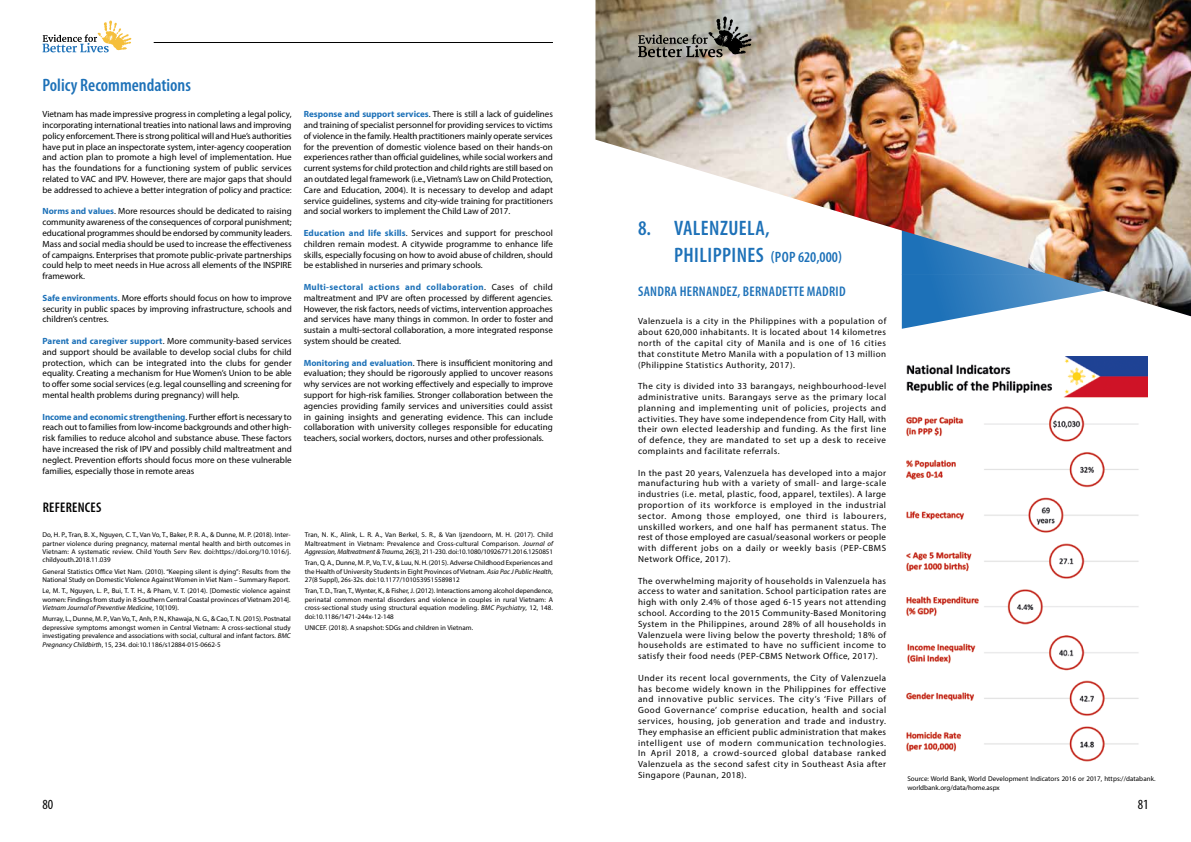
<style>
.page{position:relative;width:1191px;height:842px;background:#fff}
.page>*{position:absolute;margin:0;border:0;box-sizing:border-box;transform-origin:0 0}
.t1{font:600 condensed 21px "Myriad Pro";letter-spacing:.02em;color:#1d71b8}
.t2{font:600 condensed 18px "Myriad Pro";color:#1d71b8}
.t3{font:600 condensed 15px "Myriad Pro";color:#1d71b8}
.t4{font:600 condensed 14px "Myriad Pro";letter-spacing:.02em;color:#1d71b8}
.t5{font:600 condensed 14px "Myriad Pro";letter-spacing:.02em;color:#000}
.t6{font:condensed 14px "Myriad Pro";color:#000}
.t7{font:9px/10.8px "Myriad Pro";color:#000;text-align:justify}
.t8{font:7px/8.4px "Myriad Pro";color:#000;text-align:justify}
.s1{font-weight:700;color:#1d71b8}
.s2{font-style:italic}
.s3{font-size:21px}
</style>
<div class="page">
<img style="left:906px;top:357px;width:241px;height:405px">
<svg style="left:902px;top:316px;width:289px;height:13px"></svg>
<img style="left:595px;top:0;width:596px;height:316px">
<svg style="left:638px;top:17px;width:113px;height:40px;background:#848178"></svg>
<hr style="left:154px;top:42px;width:399px;height:1px;background:#000">
<svg style="left:43px;top:21px;width:88px;height:31px"></svg>
<h2 class="t2" style="left:43px;top:74px;width:150px">Policy Recommendations</h2>
<p class="t7" style="left:43px;top:109px;width:251px">Vietnam has made impressive progress in completing a legal policy, incorporating international treaties into national laws and improving policy enforcement. There is strong political will and Hue’s authorities have put in place an inspectorate system, inter-agency cooperation and action plan to promote a high level of implementation. Hue has the foundations for a functioning system of public services related to VAC and IPV. However, there are major gaps that should be addressed to achieve a better integration of policy and practice:</p>
<p class="t7" style="left:43px;top:206px;width:251px"><span class="s1">Norms and values</span>. More resources should be dedicated to raising community awareness of the consequences of corporal punishment; educational programmes should be endorsed by community leaders.<br>Mass and social media should be used to increase the effectiveness of campaigns. Enterprises that promote public-private partnerships could help to meet needs in Hue across all elements of the INSPIRE framework.</p>
<p class="t7" style="left:43px;top:292px;width:251px"><span class="s1">Safe environments</span>. More efforts should focus on how to improve security in public spaces by improving infrastructure, schools and children’s centres.</p>
<p class="t7" style="left:43px;top:335px;width:251px"><span class="s1">Parent and caregiver support</span>. More community-based services and support should be available to develop social clubs for child protection, which can be integrated into the clubs for gender equality. Creating a mechanism for Hue Women’s Union to be able to offer some social services (e.g. legal counselling and screening for mental health problems during pregnancy) will help.</p>
<p class="t7" style="left:43px;top:411px;width:251px"><span class="s1">Income and economic strengthening</span>. Further effort is necessary to reach out to families from low-income backgrounds and other high&shy;risk families to reduce alcohol and substance abuse. These factors have increased the risk of IPV and possibly child maltreatment and neglect. Prevention efforts should focus more on these vulnerable families, especially those in remote areas</p>
<h3 class="t5" style="left:43px;top:499px;width:60px">REFERENCES</h3>
<p class="t8" style="left:43px;top:531px;width:250px">Do, H. P., Tran, B. X., Nguyen, C. T., Van Vo, T., Baker, P. R. A., &amp; Dunne, M. P. (2018). Inter&shy;partner violence during pregnancy, maternal mental health and birth outcomes in Vietnam: A systematic review. Child Youth Serv Rev. doi:https://doi.org/10.1016/j. childyouth.2018.11.039</p>
<p class="t8" style="left:43px;top:567px;width:250px">General Statistics Office Viet Nam. (2010). “Keeping silent is dying”: Results from the<br>National Study on Domestic Violence Against Women in Viet Nam – Summary Report.</p>
<p class="t8" style="left:43px;top:587px;width:250px">Le, M. T., Nguyen, L. P., Bui, T. T. H., &amp; Pham, V. T. (2014). [Domestic violence against women: Findings from study in 8 Southern Central Coastal provinces of Vietnam 2014].<br><span class="s2">Vietnam Journal of Preventive Medicine</span>, 10(109).</p>
<p class="t8" style="left:43px;top:615px;width:250px">Murray, L., Dunne, M. P., Van Vo, T., Anh, P. N., Khawaja, N. G., &amp; Cao, T. N. (2015). Postnatal depressive symptoms amongst women in Central Vietnam: A cross-sectional study investigating prevalence and associations with social, cultural and infant factors. <span class="s2">BMC Pregnancy Childbirth</span>, 15, 234. doi:10.1186/s12884-015-0662-5</p>
<p class="t7" style="left:304px;top:109px;width:251px"><span class="s1">Response and support services</span>. There is still a lack of guidelines and training of specialist personnel for providing services to victims of violence in the family. Health practitioners mainly operate services for the prevention of domestic violence based on their hands-on experiences rather than official guidelines, while social workers and current systems for child protection and child rights are still based on an outdated legal framework (i.e., Vietnam’s Law on Child Protection, Care and Education, 2004). It is necessary to develop and adapt service guidelines, systems and city-wide training for practitioners and social workers to implement the Child Law of 2017.</p>
<p class="t7" style="left:304px;top:227px;width:251px"><span class="s1">Education and life skills</span>. Services and support for preschool children remain modest. A citywide programme to enhance life skills, especially focusing on how to avoid abuse of children, should be established in nurseries and primary schools.</p>
<p class="t7" style="left:304px;top:281px;width:251px"><span class="s1">Multi-sectoral actions and collaboration</span>. Cases of child maltreatment and IPV are often processed by different agencies.<br>However, the risk factors, needs of victims, intervention approaches and services have many things in common. In order to foster and sustain a multi-sectoral collaboration, a more integrated response system should be created.</p>
<p class="t7" style="left:304px;top:357px;width:251px"><span class="s1">Monitoring and evaluation</span>. There is insufficient monitoring and evaluation; they should be rigorously applied to uncover reasons why services are not working effectively and especially to improve support for high-risk families. Stronger collaboration between the agencies providing family services and universities could assist in gaining insights and generating evidence. This can include collaboration with university colleges responsible for educating teachers, social workers, doctors, nurses and other professionals.</p>
<p class="t8" style="left:305px;top:531px;width:250px">Tran, N. K., Alink, L. R. A., Van Berkel, S. R., &amp; Van Ijzendoorn, M. H. (2017). Child Maltreatment in Vietnam: Prevalence and Cross-cultural Comparison. <span class="s2">Journal of Aggression, Maltreatment &amp; Trauma</span>, 26(3), 211-230. doi:10.1080/10926771.2016.1250851</p>
<p class="t8" style="left:305px;top:559px;width:249px">Tran, Q. A., Dunne, M. P., Vo, T. V., &amp; Luu, N. H. (2015). Adverse Childhood Experiences and the Health of University Students in Eight Provinces of Vietnam. <span class="s2">Asia Pac J Public Health</span>, 27(8 Suppl), 26s-32s. doi:10.1177/1010539515589812</p>
<p class="t8" style="left:305px;top:587px;width:250px">Tran, T. D., Tran, T., Wynter, K., &amp; Fisher, J. (2012). Interactions among alcohol dependence, perinatal common mental disorders and violence in couples in rural Vietnam: A cross-sectional study using structural equation modeling. <span class="s2">BMC Psychiatry</span>, 12, 148. doi:10.1186/1471-244x-12-148</p>
<p class="t8" style="left:305px;top:623px;width:170px">UNICEF. (2018). A snapshot: SDGs and children in Vietnam.</p>
<h1 class="t1" style="left:638px;top:216px;width:133px">8. VALENZUELA,</h1>
<h3 class="t3" style="left:674px;top:248px;width:169px"><span class="s3">PHILIPPINES</span> (POP 620,000)</h3>
<h3 class="t4" style="left:638px;top:283px;width:209px">SANDRA HERNANDEZ, BERNADETTE MADRID</h3>
<p class="t7" style="left:638px;top:316px;width:250px">Valenzuela is a city in the Philippines with a population of about 620,000 inhabitants. It is located about 14 kilometres north of the capital city of Manila and is one of 16 cities that constitute Metro Manila with a population of 13 million (Philippine Statistics Authority, 2017).</p>
<p class="t7" style="left:638px;top:381px;width:250px">The city is divided into 33 barangays, neighbourhood-level administrative units. Barangays serve as the primary local planning and implementing unit of policies, projects and activities. They have some independence from City Hall, with their own elected leadership and funding. As the first line of defence, they are mandated to set up a desk to receive complaints and facilitate referrals.</p>
<p class="t7" style="left:638px;top:467px;width:250px">In the past 20 years, Valenzuela has developed into a major manufacturing hub with a variety of small- and large-scale industries (i.e. metal, plastic, food, apparel, textiles). A large proportion of its workforce is employed in the industrial sector. Among those employed, one third is labourers, unskilled workers, and one half has permanent status. The rest of those employed are casual/seasonal workers or people with different jobs on a daily or weekly basis (PEP-CBMS Network Office, 2017).</p>
<p class="t7" style="left:638px;top:575px;width:250px">The overwhelming majority of households in Valenzuela has access to water and sanitation. School participation rates are high with only 2.4% of those aged 6-15 years not attending school. According to the 2015 Community-Based Monitoring System in the Philippines, around 28% of all households in Valenzuela were living below the poverty threshold; 18% of households are estimated to have no sufficient income to satisfy their food needs (PEP-CBMS Network Office, 2017).</p>
<p class="t7" style="left:638px;top:672px;width:250px">Under its recent local governments, the City of Valenzuela has become widely known in the Philippines for effective and innovative public services. The city’s ‘Five Pillars of Good Governance’ comprise education, health and social services, housing, job generation and trade and industry.<br>They emphasise an efficient public administration that makes intelligent use of modern communication technologies.<br>In April 2018, a crowd-sourced global database ranked Valenzuela as the second safest city in Southeast Asia after Singapore (Paunan, 2018).</p>
<p class="t8" style="left:907px;top:775px;width:250px">Source: World Bank, World Development Indicators 2016 or 2017, https://databank. worldbank.org/data/home.aspx</p>
<h3 class="t6" style="left:43px;top:796px;width:12px">80</h3>
<h3 class="t6" style="left:1137px;top:796px;width:12px">81</h3>
</div>
